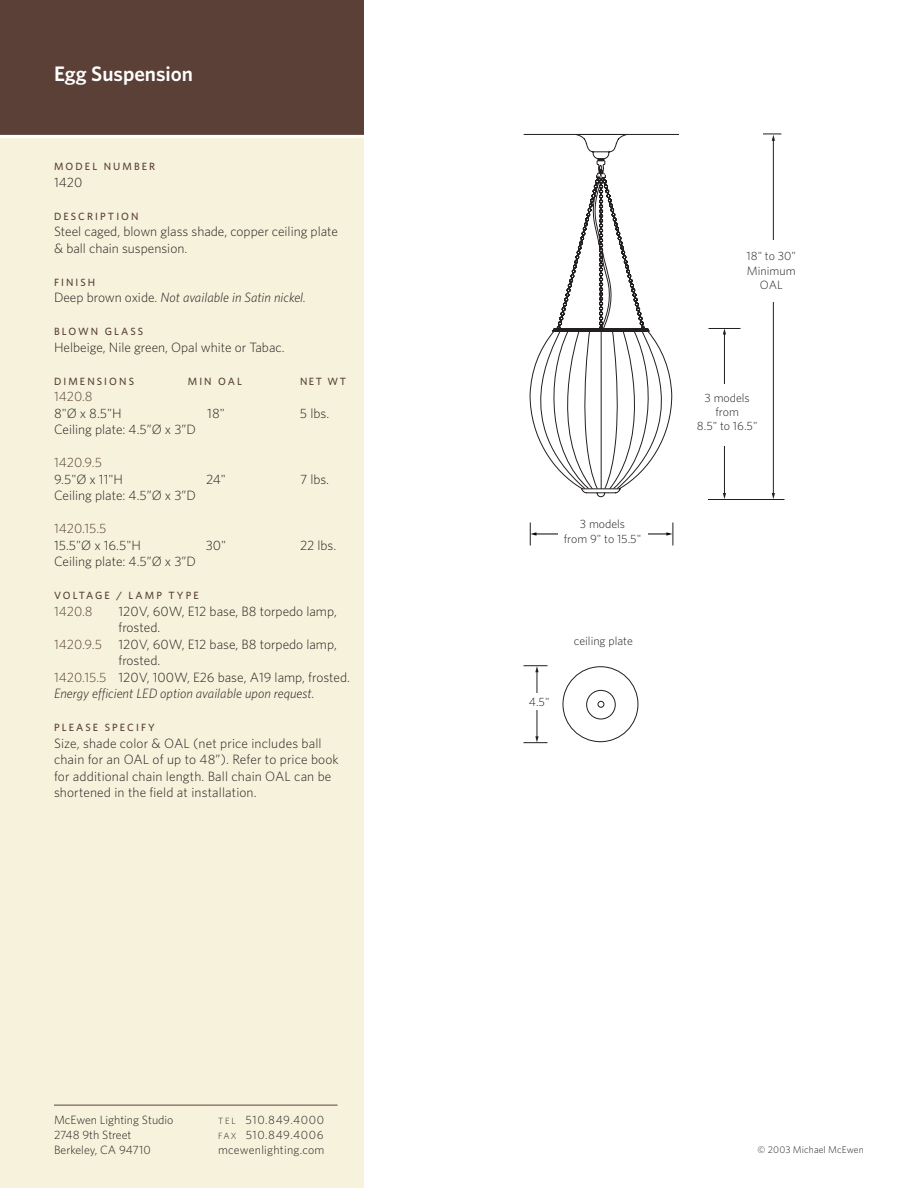
<style>
.page{position:relative;width:918px;height:1188px;background:#fff}
.page>*{position:absolute;margin:0;border:0;box-sizing:border-box;transform-origin:0 0}
.t1{font:600 21px "Whitney HTF";color:#fff}
.t2{font:300 13.5px/16.5px "Whitney HTF";color:#231f20}
.t3{font:italic 300 13.5px "Whitney HTF";color:#231f20}
.t4{font:300 13.5px "Whitney HTF";color:#5a4036}
.t5{font:300 12px/14.4px "Whitney HTF";color:#231f20;text-align:center}
.t6{font:500 10.5px "Whitney HTF";letter-spacing:.2em;color:#5a4036}
.t7{font:300 9.75px "Whitney HTF";letter-spacing:.01em;color:#231f20}
.s1{font-style:normal}
.s2{color:#5a4036}
.s3{font-size:9px}
</style>
<div class="page">
<div style="left:0;top:135px;width:364px;height:1053px;background:#f6f2db"></div>
<div style="left:0;top:0;width:364px;height:135px;background:#5a4036"></div>
<hr style="left:0;top:135px;width:364px;height:3px;background:#fff">
<hr style="left:54px;top:1105px;width:284px;height:1px;background:#5a4036">
<hr style="left:535px;top:534px;width:133px;height:1px;background:#050504">
<svg style="left:581px;top:141px;width:193px;height:356px"></svg>
<svg style="left:772px;top:493px;width:3px;height:6px"></svg>
<hr style="left:724px;top:333px;width:1px;height:161px;background:#231f20">
<svg style="left:723px;top:329px;width:3px;height:5px"></svg>
<svg style="left:723px;top:493px;width:3px;height:6px"></svg>
<hr style="left:708px;top:499px;width:76px;height:1px;background:#231f20">
<hr style="left:708px;top:328px;width:33px;height:1px;background:#231f20">
<svg style="left:763px;top:134px;width:18px;height:7px"></svg>
<svg style="left:530px;top:522px;width:6px;height:24px"></svg>
<svg style="left:666px;top:522px;width:8px;height:24px"></svg>
<div style="left:558px;top:524px;width:90px;height:22px;background:#fff"></div>
<div style="left:746px;top:240px;width:54px;height:62px;background:#fff"></div>
<svg style="left:523px;top:665px;width:115px;height:78px"></svg>
<div style="left:524px;top:694px;width:28px;height:16px;background:#fff"></div>
<svg style="left:523px;top:134px;width:170px;height:355px"></svg>
<div style="left:722px;top:384px;width:5px;height:61px;background:#fff"></div>
<p class="t1" style="left:54px;top:61px;width:141px">Egg Suspension</p>
<p class="t6" style="left:54px;top:160px;width:103px">MODEL NUMBER</p>
<p class="t2" style="left:54px;top:174px;width:30px">1420</p>
<p class="t6" style="left:54px;top:210px;width:86px">DESCRIPTION</p>
<p class="t2" style="left:54px;top:223px;width:286px">Steel caged, blown glass shade, copper ceiling plate</p>
<p class="t2" style="left:54px;top:240px;width:135px">&amp; ball chain suspension.</p>
<p class="t6" style="left:54px;top:276px;width:43px">FINISH</p>
<p class="t3" style="left:54px;top:290px;width:254px"><span class="s1">Deep brown oxide.</span> Not available in Satin nickel.</p>
<p class="t6" style="left:54px;top:325px;width:91px">BLOWN GLASS</p>
<p class="t2" style="left:54px;top:339px;width:232px">Helbeige, Nile green, Opal white or Tabac.</p>
<p class="t6" style="left:54px;top:375px;width:82px">DIMENSIONS</p>
<p class="t6" style="left:188px;top:375px;width:56px">MIN OAL</p>
<p class="t6" style="left:300px;top:375px;width:48px">NET WT</p>
<p class="t4" style="left:54px;top:389px;width:40px">1420.8</p>
<p class="t2" style="left:54px;top:405px;width:69px">8"Ø x 8.5"H</p>
<p class="t2" style="left:207px;top:405px;width:19px">18"</p>
<p class="t2" style="left:300px;top:405px;width:31px">5 lbs.</p>
<p class="t2" style="left:54px;top:421px;width:144px">Ceiling plate: 4.5”Ø x 3”D</p>
<p class="t4" style="left:54px;top:455px;width:50px">1420.9.5</p>
<p class="t2" style="left:54px;top:471px;width:71px">9.5"Ø x 11"H</p>
<p class="t2" style="left:206px;top:471px;width:21px">24"</p>
<p class="t2" style="left:300px;top:471px;width:31px">7 lbs.</p>
<p class="t2" style="left:54px;top:487px;width:144px">Ceiling plate: 4.5”Ø x 3”D</p>
<p class="t4" style="left:54px;top:521px;width:54px">1420.15.5</p>
<p class="t2" style="left:54px;top:537px;width:88px">15.5"Ø x 16.5"H</p>
<p class="t2" style="left:206px;top:537px;width:22px">30"</p>
<p class="t2" style="left:300px;top:537px;width:38px">22 lbs.</p>
<p class="t2" style="left:54px;top:553px;width:144px">Ceiling plate: 4.5”Ø x 3”D</p>
<p class="t6" style="left:54px;top:589px;width:146px">VOLTAGE / LAMP TYPE</p>
<p class="t4" style="left:54px;top:603px;width:40px">1420.8</p>
<p class="t2" style="left:119px;top:603px;width:220px">120V, 60W, E12 base, B8 torpedo lamp, frosted.</p>
<p class="t2" style="left:119px;top:636px;width:220px;text-indent:-65px"><span class="s2">1420.9.5</span> 120V, 60W, E12 base, B8 torpedo lamp, frosted.</p>
<p class="t2" style="left:54px;top:669px;width:298px"><span class="s2">1420.15.5</span> 120V, 100W, E26 base, A19 lamp, frosted.</p>
<p class="t3" style="left:54px;top:686px;width:262px">Energy efficient LED option available upon request.</p>
<p class="t6" style="left:54px;top:721px;width:102px">PLEASE SPECIFY</p>
<p class="t2" style="left:54px;top:735px;width:286px">Size, shade color &amp; OAL (net price includes ball chain for an OAL of up to 48”). Refer to price book for additional chain length. Ball chain OAL can be shortened in the field at installation.</p>
<p class="t5" style="left:54px;top:1112px;width:121px;line-height:15px;text-align:left">McEwen Lighting Studio<br>2748 9th Street<br>Berkeley, CA 94710</p>
<p class="t5" style="left:218px;top:1112px;width:108px;line-height:15px;text-align:justify"><span class="s3">TEL</span> 510.849.4000<br><span class="s3">FAX</span> 510.849.4006 mcewenlighting.com</p>
<p class="t5" style="left:564px;top:517px;width:79px">3 models<br>from 9" to 15.5"</p>
<p class="t5" style="left:529px;top:694px;width:22px">4.5"</p>
<p class="t5" style="left:574px;top:634px;width:60px">ceiling plate</p>
<p class="t5" style="left:747px;top:249px;width:51px">18" to 30"<br>Minimum<br>OAL</p>
<p class="t5" style="left:697px;top:390px;width:62px">3 models from<br>8.5" to 16.5"</p>
<p class="t7" style="left:758px;top:1144px;width:108px">© 2003 Michael McEwen</p>
</div>
